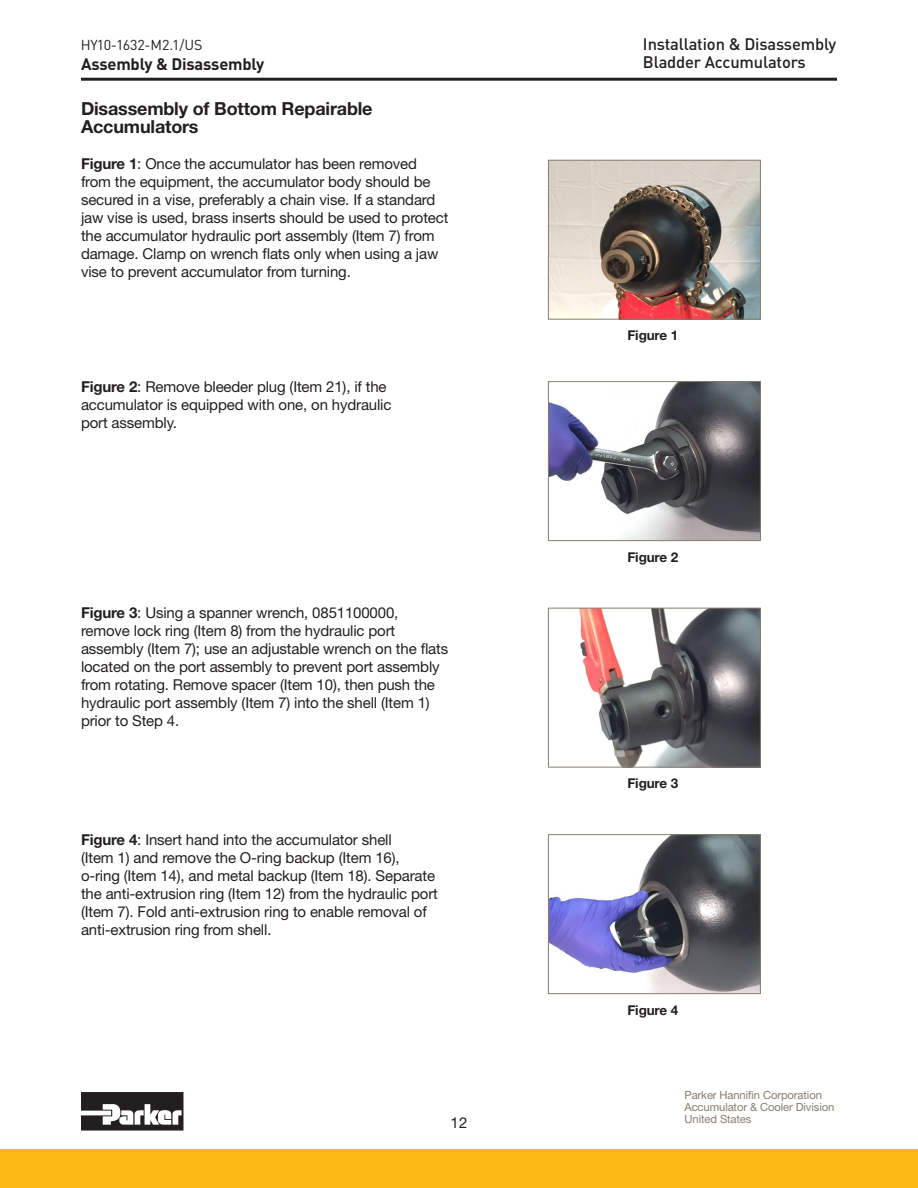
<style>
.page{position:relative;width:918px;height:1188px;background:#fff}
.page>*{position:absolute;margin:0;border:0;box-sizing:border-box;transform-origin:0 0}
.text{font:700 18px/18.8px "Helvetica Neue LT Std";letter-spacing:-.01em;color:#231f20}
.t1{font:500 16.5px/18.6px "DINOT";letter-spacing:-.01em;color:#231f20}
.t2{font:700 16.5px "DINOT";letter-spacing:-.01em;color:#231f20}
.text-2{font:15px/18px "Helvetica Neue LT Std";letter-spacing:-.01em;color:#231f20}
.t3{font:14.25px "DINOT";letter-spacing:-.01em;color:#231f20}
.text-3{font:700 13.5px "Helvetica Neue LT Std";letter-spacing:-.01em;color:#231f20}
.t4{font:11.25px/12px "Helvetica Neue LT Std";letter-spacing:-.01em;color:#887d6e}
.s1{font-weight:700}
</style>
<div class="page">
<hr style="left:81px;top:78px;width:756px;height:3px;background:#231f20">
<svg style="left:81px;top:1092px;width:102px;height:39px"></svg>
<div style="left:0;top:1149px;width:918px;height:39px;background:#fcb814"></div>
<img style="left:550px;top:162px;width:209px;height:156px">
<div style="left:548px;top:160px;width:213px;height:160px;border:1px solid #887d6e"></div>
<img style="left:550px;top:383px;width:209px;height:156px">
<div style="left:548px;top:381px;width:213px;height:160px;border:1px solid #887d6e"></div>
<img style="left:579px;top:610px;width:180px;height:155px">
<div style="left:548px;top:608px;width:213px;height:159px;border:1px solid #887d6e"></div>
<img style="left:550px;top:836px;width:209px;height:156px">
<div style="left:548px;top:834px;width:213px;height:160px;border:1px solid #887d6e"></div>
<p class="t3" style="left:81px;top:35px;width:123px">HY10-1632-M2.1/US</p>
<p class="t2" style="left:81px;top:53px;width:185px">Assembly &amp; Disassembly</p>
<p class="text" style="left:81px;top:98px;width:293px">Disassembly of Bottom Repairable<br>Accumulators</p>
<p class="text-2" style="left:81px;top:155px;width:369px"><span class="s1">Figure 1</span>: Once the accumulator has been removed from the equipment, the accumulator body should be secured in a vise, preferably a chain vise. If a standard jaw vise is used, brass inserts should be used to protect the accumulator hydraulic port assembly (Item 7) from damage. Clamp on wrench flats only when using a jaw vise to prevent accumulator from turning.</p>
<p class="text-2" style="left:81px;top:377px;width:312px"><span class="s1">Figure 2</span>: Remove bleeder plug (Item 21), if the accumulator is equipped with one, on hydraulic port assembly.</p>
<p class="text-2" style="left:81px;top:604px;width:369px"><span class="s1">Figure 3</span>: Using a spanner wrench, 0851100000, remove lock ring (Item 8) from the hydraulic port assembly (Item 7); use an adjustable wrench on the flats located on the port assembly to prevent port assembly from rotating. Remove spacer (Item 10), then push the hydraulic port assembly (Item 7) into the shell (Item 1) prior to Step 4.</p>
<p class="text-2" style="left:81px;top:830px;width:358px"><span class="s1">Figure 4</span>: Insert hand into the accumulator shell<br>(Item 1) and remove the O-ring backup (Item 16), o-ring (Item 14), and metal backup (Item 18). Separate the anti-extrusion ring (Item 12) from the hydraulic port (Item 7). Fold anti-extrusion ring to enable removal of anti-extrusion ring from shell.</p>
<p class="text-2" style="left:451px;top:1114px;width:18px">12</p>
<p class="t1" style="left:643px;top:34px;width:195px">Installation &amp; Disassembly<br>Bladder Accumulators</p>
<p class="text-3" style="left:627px;top:327px;width:52px">Figure 1</p>
<p class="text-3" style="left:627px;top:548px;width:52px">Figure 2</p>
<p class="text-3" style="left:627px;top:775px;width:52px">Figure 3</p>
<p class="text-3" style="left:627px;top:1002px;width:52px">Figure 4</p>
<p class="t4" style="left:685px;top:1088px;width:151px">Parker Hannifin Corporation<br>Accumulator &amp; Cooler Division<br>United States</p>
</div>
